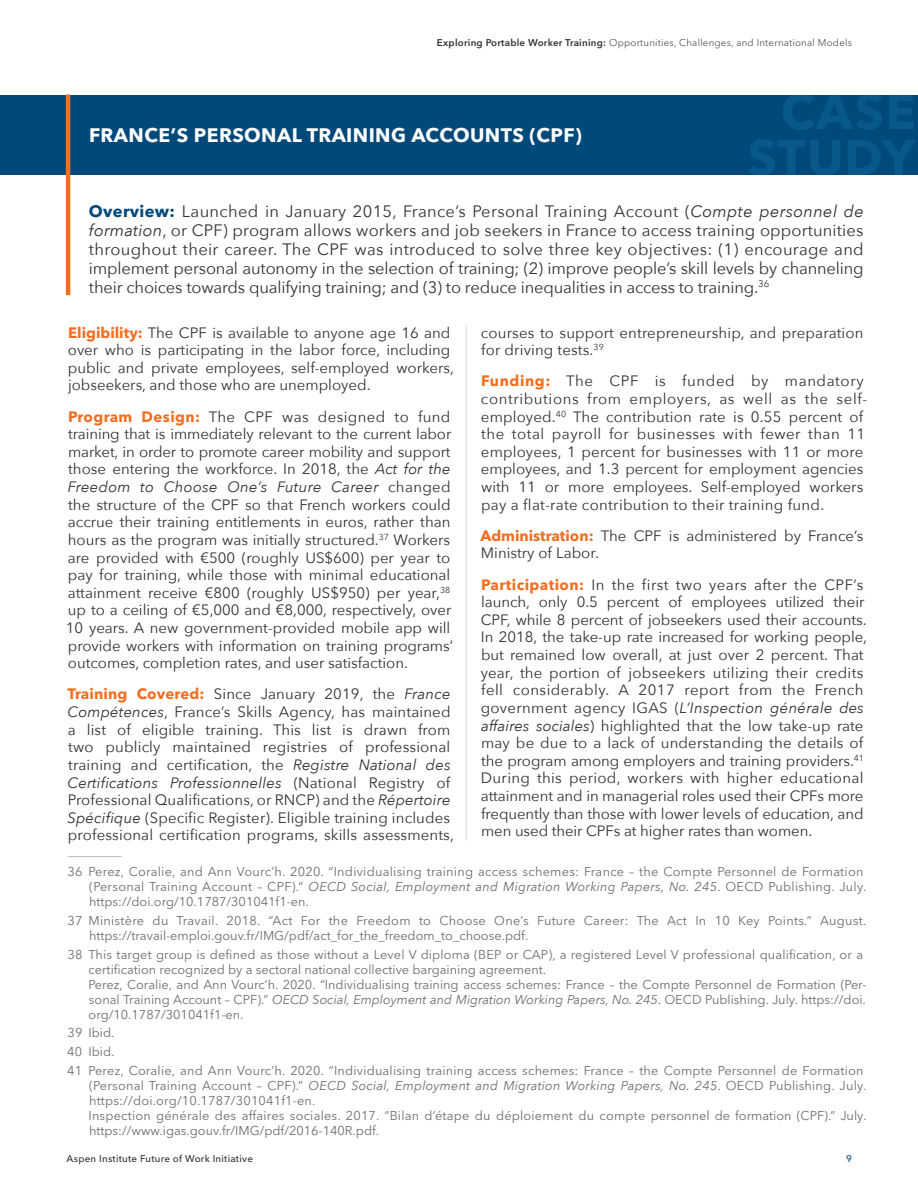
<style>
.page{position:relative;width:918px;height:1188px;background:#fff}
.page>*{position:absolute;margin:0;border:0;box-sizing:border-box;transform-origin:0 0}
.t1{font:700 19.5px "Avenir Next";letter-spacing:.02em;color:#fff}
.t2{font:16.5px/18.9px "Avenir Next";letter-spacing:-.01em;color:#333233;text-align:justify}
.t3{font:15px/17.7px "Avenir Next";color:#333233}
.t4{font:12.75px/15px "Avenir Next LT Pro";color:#6c6d70}
.t5{font:12.75px/18.8px "Avenir Next LT Pro";letter-spacing:.02em;color:#6c6d70}
.t6{font:italic 12.75px "Avenir Next";letter-spacing:.015em;color:#6c6d70}
.t7{font:300 9.75px "Avenir Next LT Pro";letter-spacing:.025em;color:#333233}
.t8{font:500 9.75px "Avenir Next LT Pro";letter-spacing:.025em;color:#333233}
.t9{font:500 9.75px "Avenir Next";color:#00497b}
.s1{font-weight:600}
.s2{font-family:"Avenir Next LT Pro";font-weight:700;color:#00497b}
.s3{font-style:italic}
.s4{font-family:"Avenir Next LT Pro";font-weight:700;color:#f36e21}
.s5{font-family:"Avenir Next LT Pro";font-style:normal}
.s6{font-family:"Avenir Next";font-style:italic}
</style>
<div class="page">
<div style="left:0;top:94px;width:918px;height:82px;background:#00497b"></div>
<hr style="left:66px;top:94px;width:4px;height:201px;background:#f36e21">
<hr style="left:68px;top:856px;width:54px;height:1px;background:#bcbdc0">
<hr style="left:466px;top:325px;width:1px;height:515px;background:#dcdddf">
<p class="t7" style="left:437px;top:37px;width:417px"><span class="s1">Exploring Portable Worker Training:</span> Opportunities, Challenges, and International Models</p>
<h1 class="t1" style="left:89px;top:119px;width:494px">FRANCE’S PERSONAL TRAINING ACCOUNTS (CPF)</h1>
<p class="t2" style="left:89px;top:201px;width:776px"><span class="s2">Overview:</span> Launched in January 2015, France’s Personal Training Account (<span class="s3">Compte personnel de formation</span>, or CPF) program allows workers and job seekers in France to access training opportunities throughout their career. The CPF was introduced to solve three key objectives: (1) encourage and implement personal autonomy in the selection of training; (2) improve people’s skill levels by channeling their choices towards qualifying training; and (3) to reduce inequalities in access to training.<sup>36</sup></p>
<p class="t3" style="left:68px;top:323px;width:388px"><span class="s4">Eligibility:</span> The CPF is available to anyone age 16 and over who is participating in the labor force, including public and private employees, self-employed workers, jobseekers, and those who are unemployed.</p>
<p class="t3" style="left:66px;top:407px;width:389px"><span class="s4">Program Design:</span> The CPF was designed to fund training that is immediately relevant to the current labor market, in order to promote career mobility and support those entering the workforce. In 2018, the <span class="s3">Act for the Freedom to Choose One’s Future Career</span> changed the structure of the CPF so that French workers could accrue their training entitlements in euros, rather than hours as the program was initially structured.<sup>37</sup> Workers are provided with €500 (roughly US$600) per year to pay for training, while those with minimal educational attainment receive €800 (roughly US$950) per year,<sup>38 </sup>up to a ceiling of €5,000 and €8,000, respectively, over 10 years. A new government-provided mobile app will provide workers with information on training programs’ outcomes, completion rates, and user satisfaction.</p>
<p class="t3" style="left:67px;top:685px;width:388px"><span class="s4">Training Covered:</span> Since January 2019, the <span class="s3">France Compétences</span>, France’s Skills Agency, has maintained a list of eligible training. This list is drawn from two publicly maintained registries of professional training and certification, the <span class="s3">Registre National des Certifications Professionnelles</span> (National Registry of Professional Qualifications, or RNCP) and the <span class="s3">Répertoire Spécifique</span> (Specific Register). Eligible training includes professional certification programs, skills assessments,</p>
<p class="t3" style="left:481px;top:323px;width:384px">courses to support entrepreneurship, and preparation for driving tests.<sup>39</sup></p>
<p class="t3" style="left:481px;top:372px;width:388px"><span class="s4">Funding:</span> The CPF is funded by mandatory contributions from employers, as well as the self&shy;employed.<sup>40</sup> The contribution rate is 0.55 percent of the total payroll for businesses with fewer than 11 employees, 1 percent for businesses with 11 or more employees, and 1.3 percent for employment agencies with 11 or more employees. Self-employed workers pay a flat-rate contribution to their training fund.</p>
<p class="t3" style="left:480px;top:526px;width:384px"><span class="s4">Administration:</span> The CPF is administered by France’s<br>Ministry of Labor.</p>
<p class="t3" style="left:481px;top:575px;width:388px"><span class="s4">Participation:</span> In the first two years after the CPF’s launch, only 0.5 percent of employees utilized their CPF, while 8 percent of jobseekers used their accounts.<br>In 2018, the take-up rate increased for working people, but remained low overall, at just over 2 percent. That year, the portion of jobseekers utilizing their credits fell considerably. A 2017 report from the French government agency IGAS (<span class="s3">L’Inspection générale des affaires sociales</span>) highlighted that the low take-up rate may be due to a lack of understanding the details of the program among employers and training providers.<sup>41<br></sup>During this period, workers with higher educational attainment and in managerial roles used their CPFs more frequently than those with lower levels of education, and men used their CPFs at higher rates than women.</p>
<p class="t5" style="left:68px;top:862px;width:797px">36 Perez, Coralie, and Ann Vourc’h. 2020. “Individualising training access schemes: France – the Compte Personnel de Formation</p>
<p class="t6" style="left:89px;top:876px;width:779px"><span class="s5">(Personal Training Account – CPF).”</span> OECD Social, Employment and Migration Working Papers, No. 245<span class="s5">. OECD Publishing. July.</span></p>
<p class="t5" style="left:68px;top:892px;width:800px;text-indent:21px">https://doi.org/10.1787/301041f1-en.<br>37 Ministère du Travail. 2018. “Act For the Freedom to Choose One’s Future Career: The Act In 10 Key Points.” August.</p>
<p class="t4" style="left:68px;top:926px;width:797px;line-height:18.8px;text-indent:21px">https://travail-emploi.gouv.fr/IMG/pdf/act_for_the_freedom_to_choose.pdf.<br>38 This target group is defined as those without a Level V diploma (BEP or CAP), a registered Level V professional qualification, or a</p>
<p class="t4" style="left:88px;top:962px;width:780px">certification recognized by a sectoral national collective bargaining agreement.<br>Perez, Coralie, and Ann Vourc’h. 2020. “Individualising training access schemes: France – the Compte Personnel de Formation (Per&shy;sonal Training Account – CPF).” <span class="s6">OECD Social, Employment and Migration Working Papers, No. 245</span>. OECD Publishing. July. https://doi. org/10.1787/301041f1-en.</p>
<p class="t4" style="left:67px;top:1024px;width:798px;line-height:18.8px">39 Ibid.<br>40 Ibid.<br>41 Perez, Coralie, and Ann Vourc’h. 2020. “Individualising training access schemes: France – the Compte Personnel de Formation</p>
<p class="t6" style="left:89px;top:1075px;width:779px"><span class="s5">(Personal Training Account – CPF).”</span> OECD Social, Employment and Migration Working Papers, No. 245<span class="s5">. OECD Publishing. July.</span></p>
<p class="t4" style="left:89px;top:1093px;width:779px">https://doi.org/10.1787/301041f1-en.<br>Inspection générale des affaires sociales. 2017. “Bilan d’étape du déploiement du compte personnel de formation (CPF).” July. https://www.igas.gouv.fr/IMG/pdf/2016-140R.pdf.</p>
<p class="t8" style="left:67px;top:1152px;width:188px">Aspen Institute Future of Work Initiative</p>
<p class="t9" style="left:846px;top:1150px;width:7px">9</p>
</div>
